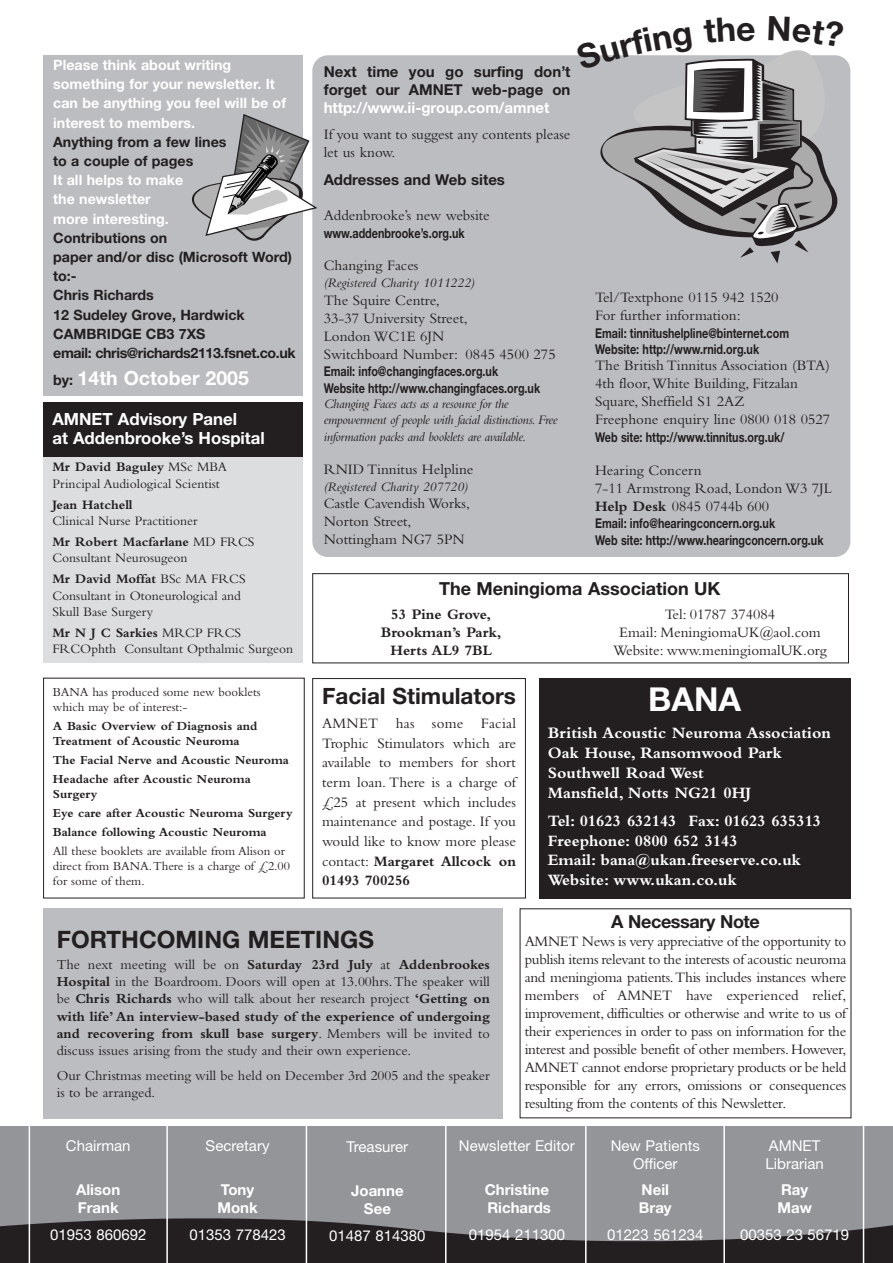
<style>
.page{position:relative;width:893px;height:1263px;background:#fff}
.page>*{position:absolute;margin:0;border:0;box-sizing:border-box;transform-origin:0 0}
.t1{font:700 33px "Helvetica Neue";color:#fff}
.t2{font:700 24px "Helvetica Neue";color:#231f20}
.t3{font:700 22.5px "Helvetica Neue";color:#231f20}
.t4{font:700 19.5px "Helvetica Neue";color:#fff}
.t5{font:700 18px "Helvetica Neue";color:#231f20}
.t6{font:700 18px "Helvetica Neue";letter-spacing:-.02em;color:#231f20}
.t7{font:700 16.8px/19.5px "Helvetica Neue";color:#fff}
.t8{font:700 16.5px/19.8px "Bembo";color:#fff}
.t9{font:15px/18px "Bembo";color:#231f20}
.t10{font:15px/18px "Helvetica Neue";color:#fff;text-align:center}
.t11{font:700 15px/18px "Helvetica Neue";color:#fff}
.t12{font:700 15px/18px "Helvetica Neue";color:#231f20}
.t13{font:700 15px/18px "Bembo";color:#231f20;text-align:center}
.t14{font:14.25px/17.1px "Bembo";color:#231f20;text-align:justify}
.t15{font:700 14.25px/19.2px "Helvetica Neue";color:#231f20}
.t16{font:700 14.25px/19.2px "Helvetica Neue";color:#fff}
.t17{font:700 13.5px/16.2px "Helvetica Neue";color:#231f20;scale:.8 1}
.t18{font:13.5px/16.5px "Bembo";color:#231f20}
.t19{font:italic 13.5px/16.2px "Bembo";letter-spacing:-.02em;color:#231f20}
.t20{font:italic 13.5px "Bembo";color:#231f20}
.t21{font:700 13.5px "Bembo";color:#231f20}
.t22{font:700 12.75px/19px "Bembo";color:#231f20}
.t23{font:12.75px/14.9px "Bembo";color:#231f20}
.s1{font-size:14.25px;color:#231f20}
.s2{font-weight:700}
</style>
<div class="page">
<div style="left:312px;top:55px;width:538px;height:502px;background:#bcbdc0;border-radius:16px"></div>
<div style="left:0;top:1127px;width:892px;height:136px;background:#231f20"></div>
<img style="left:0;top:1127px;width:892px;height:117px">
<hr style="left:166px;top:1121px;width:2px;height:142px;background:#fff">
<hr style="left:29px;top:1123px;width:1px;height:140px;background:#fff">
<hr style="left:306px;top:1123px;width:1px;height:140px;background:#fff">
<hr style="left:445px;top:1123px;width:1px;height:140px;background:#fff">
<hr style="left:723px;top:1125px;width:2px;height:138px;background:#fff">
<hr style="left:862px;top:1123px;width:2px;height:140px;background:#fff">
<div style="left:43px;top:55px;width:259px;height:340px;background:#bcbdc0"></div>
<svg style="left:192px;top:113px;width:125px;height:132px"></svg>
<div style="left:43px;top:402px;width:259px;height:261px;background:#dcdddf"></div>
<div style="left:43px;top:402px;width:259px;height:55px;background:#231f20"></div>
<div style="left:43px;top:908px;width:459px;height:211px;background:#bcbdc0"></div>
<hr style="left:585px;top:1125px;width:1px;height:138px;background:#fff">
<div style="left:312px;top:678px;width:214px;height:220px;border:1px solid #231f20"></div>
<div style="left:539px;top:678px;width:311px;height:220px;background:#231f20"></div>
<div style="left:312px;top:573px;width:536px;height:90px;border:1px solid #231f20"></div>
<svg style="left:575px;top:50px;width:276px;height:218px"></svg>
<p class="t16" style="left:53px;top:57px;width:234px">Please think about writing something for your newsletter. It can be anything you feel will be of interest to members.</p>
<p class="t15" style="left:53px;top:133px;width:175px">Anything from a few lines to a couple of pages</p>
<p class="t16" style="left:53px;top:172px;width:131px">It all helps to make the newsletter more interesting.</p>
<p class="t15" style="left:53px;top:229px;width:244px">Contributions on<br>paper and/or disc (Microsoft Word) to:-<br>Chris Richards<br>12 Sudeley Grove, Hardwick<br>CAMBRIDGE CB3 7XS<br>email: chris@richards2113.fsnet.co.uk</p>
<h3 class="t4" style="left:53px;top:372px;width:197px"><span class="s1">by:</span> 14th October 2005</h3>
<p class="t7" style="left:52px;top:410px;width:214px">AMNET Advisory Panel<br>at Addenbrooke’s Hospital</p>
<p class="t18" style="left:52px;top:460px;width:176px"><span class="s2">Mr David Baguley</span> MSc MBA<br>Principal Audiological Scientist</p>
<p class="t21" style="left:52px;top:499px;width:82px">Jean Hatchell</p>
<p class="t18" style="left:52px;top:512px;width:203px;line-height:20.7px">Clinical Nurse Practitioner<br><span class="s2">Mr Robert Macfarlane</span> MD FRCS</p>
<p class="t18" style="left:52px;top:549px;width:195px;line-height:20.7px">Consultant Neurosugeon<br><span class="s2">Mr David Moffat</span> BSc MA FRCS</p>
<p class="t18" style="left:52px;top:588px;width:190px">Consultant in Otoneurological and<br>Skull Base Surgery</p>
<p class="t18" style="left:52px;top:626px;width:242px"><span class="s2">Mr N J C Sarkies</span> MRCP FRCS<br>FRCOphth Consultant Opthalmic Surgeon</p>
<p class="t12" style="left:324px;top:64px;width:248px">Next time you go surfing don’t forget our AMNET web-page on</p>
<p class="t11" style="left:324px;top:100px;width:227px">http://www.ii-group.com/amnet</p>
<p class="t9" style="left:324px;top:127px;width:248px">If you want to suggest any contents please let us know.</p>
<p class="t12" style="left:324px;top:172px;width:183px">Addresses and Web sites</p>
<p class="t9" style="left:324px;top:208px;width:168px">Addenbrooke’s new website</p>
<p class="t17" style="left:324px;top:226px;width:178px">www.addenbrooke’s.org.uk</p>
<p class="t9" style="left:324px;top:258px;width:96px">Changing Faces</p>
<p class="t20" style="left:324px;top:278px;width:152px">(Registered Charity 1011222)</p>
<p class="t9" style="left:324px;top:292px;width:233px">The Squire Centre,<br>33-37 University Street,<br>London WC1E 6JN<br>Switchboard Number: 0845 4500 275</p>
<p class="t17" style="left:324px;top:365px;width:272px">Email: info@changingfaces.org.uk<br>Website http://www.changingfaces.org.uk</p>
<p class="t19" style="left:324px;top:397px;width:235px">Changing Faces acts as a resource for the empowerment of people with facial distinctions. Free information packs and booklets are available.</p>
<p class="t9" style="left:324px;top:462px;width:151px">RNID Tinnitus Helpline</p>
<p class="t20" style="left:324px;top:482px;width:146px">(Registered Charity 207720)</p>
<p class="t9" style="left:324px;top:496px;width:148px">Castle Cavendish Works,<br>Norton Street,<br>Nottingham NG7 5PN</p>
<p class="t9" style="left:595px;top:290px;width:185px">Tel/Textphone 0115 942 1520<br>For further information:</p>
<p class="t17" style="left:595px;top:326px;width:244px">Email: tinnitushelpline@binternet.com<br>Website: http://www.rnid.org.uk</p>
<p class="t9" style="left:595px;top:358px;width:237px">The British Tinnitus Association (BTA)<br>4th floor,White Building, Fitzalan Square, Sheffield S1 2AZ<br>Freephone enquiry line 0800 018 0527</p>
<p class="t17" style="left:595px;top:430px;width:238px">Web site: http://www.tinnitus.org.uk/</p>
<p class="t9" style="left:595px;top:463px;width:238px">Hearing Concern<br>7-11 Armstrong Road, London W3 7JL<br><span class="s2">Help Desk</span> 0845 0744b 600</p>
<p class="t17" style="left:595px;top:517px;width:287px">Email: info@hearingconcern.org.uk<br>Web site: http://www.hearingconcern.org.uk</p>
<p class="t5" style="left:439px;top:583px;width:283px">The Meningioma Association UK</p>
<p class="t13" style="left:381px;top:606px;width:122px">53 Pine Grove,<br>Brookman’s Park,<br>Herts AL9 7BL</p>
<p class="t9" style="left:613px;top:606px;width:215px;text-align:center">Tel: 01787 374084<br>Email: MeningiomaUK@aol.com<br>Website: www.meningiomalUK.org</p>
<h1 class="t1" style="left:648px;top:687px;width:94px">BANA</h1>
<p class="t8" style="left:548px;top:725px;width:284px">British Acoustic Neuroma Association<br>Oak House, Ransomwood Park<br>Southwell Road West<br>Mansfield, Notts NG21 0HJ</p>
<p class="t8" style="left:548px;top:812px;width:275px">Tel: 01623 632143 Fax: 01623 635313<br>Freephone: 0800 652 3143<br>Email: bana@ukan.freeserve.co.uk<br>Website: www.ukan.co.uk</p>
<p class="t6" style="left:611px;top:915px;width:150px">A Necessary Note</p>
<p class="t9" style="left:524px;top:934px;width:323px;text-align:justify">AMNET News is very appreciative of the opportunity to publish items relevant to the interests of acoustic neuroma and meningioma patients.This includes instances where members of AMNET have experienced relief, improvement, difficulties or otherwise and write to us of their experiences in order to pass on information for the interest and possible benefit of other members. However, AMNET cannot endorse proprietary products or be held responsible for any errors, omissions or consequences resulting from the contents of this Newsletter.</p>
<p class="t23" style="left:53px;top:686px;width:209px">BANA has produced some new booklets which may be of interest:-</p>
<p class="t22" style="left:53px;top:720px;width:206px;line-height:14.9px">A Basic Overview of Diagnosis and<br>Treatment of Acoustic Neuroma</p>
<p class="t22" style="left:53px;top:752px;width:237px">The Facial Nerve and Acoustic Neuroma<br>Headache after Acoustic Neuroma</p>
<p class="t22" style="left:53px;top:786px;width:241px">Surgery<br>Eye care after Acoustic Neuroma Surgery<br>Balance following Acoustic Neuroma</p>
<p class="t23" style="left:53px;top:845px;width:239px">All these booklets are available from Alison or direct from BANA.There is a charge of £2.00 for some of them.</p>
<h3 class="t3" style="left:322px;top:688px;width:195px">Facial Stimulators</h3>
<p class="t9" style="left:322px;top:715px;width:195px;line-height:19.6px;text-align:justify">AMNET has some Facial Trophic Stimulators which are available to members for short term loan. There is a charge of £25 at present which includes maintenance and postage. If you would like to know more please contact: <span class="s2">Margaret Allcock on 01493 700256</span></p>
<h2 class="t2" style="left:57px;top:931px;width:319px">FORTHCOMING MEETINGS</h2>
<p class="t14" style="left:57px;top:958px;width:434px">The next meeting will be on <span class="s2">Saturday 23rd July</span> at <span class="s2">Addenbrookes Hospital</span> in the Boardroom. Doors will open at 13.00hrs.The speaker will be <span class="s2">Chris Richards</span> who will talk about her research project <span class="s2">‘Getting on with life’ An interview-based study of the experience of undergoing and recovering from skull base surgery</span>. Members will be invited to discuss issues arising from the study and their own experience.</p>
<p class="t14" style="left:57px;top:1069px;width:434px">Our Christmas meeting will be held on December 3rd 2005 and the speaker is to be arranged.</p>
<p class="t10" style="left:206px;top:1138px;width:65px">Secretary</p>
<p class="t11" style="left:217px;top:1182px;width:42px">Tony<br>Monk</p>
<p class="t10" style="left:189px;top:1227px;width:98px">01353 778423</p>
<p class="t10" style="left:66px;top:1138px;width:66px">Chairman</p>
<p class="t11" style="left:76px;top:1182px;width:46px">Alison<br>Frank</p>
<p class="t10" style="left:50px;top:1227px;width:98px">01953 860692</p>
<p class="t10" style="left:765px;top:1138px;width:60px;text-align:left">AMNET<br>Librarian</p>
<p class="t11" style="left:777px;top:1182px;width:36px">Ray<br>Maw</p>
<p class="t10" style="left:740px;top:1227px;width:111px">00353 23 56719</p>
<p class="t10" style="left:459px;top:1138px;width:117px">Newsletter Editor</p>
<p class="t11" style="left:484px;top:1182px;width:68px">Christine<br>Richards</p>
<p class="t10" style="left:468px;top:1227px;width:98px">01954 211300</p>
<p class="t10" style="left:610px;top:1138px;width:91px">New Patients<br>Officer</p>
<p class="t11" style="left:639px;top:1182px;width:34px">Neil<br>Bray</p>
<p class="t10" style="left:607px;top:1227px;width:98px">01223 561234</p>
<p class="t10" style="left:346px;top:1139px;width:63px">Treasurer</p>
<p class="t11" style="left:351px;top:1183px;width:54px;text-align:center">Joanne<br>See</p>
<p class="t10" style="left:329px;top:1228px;width:98px">01487 814380</p>
</div>
